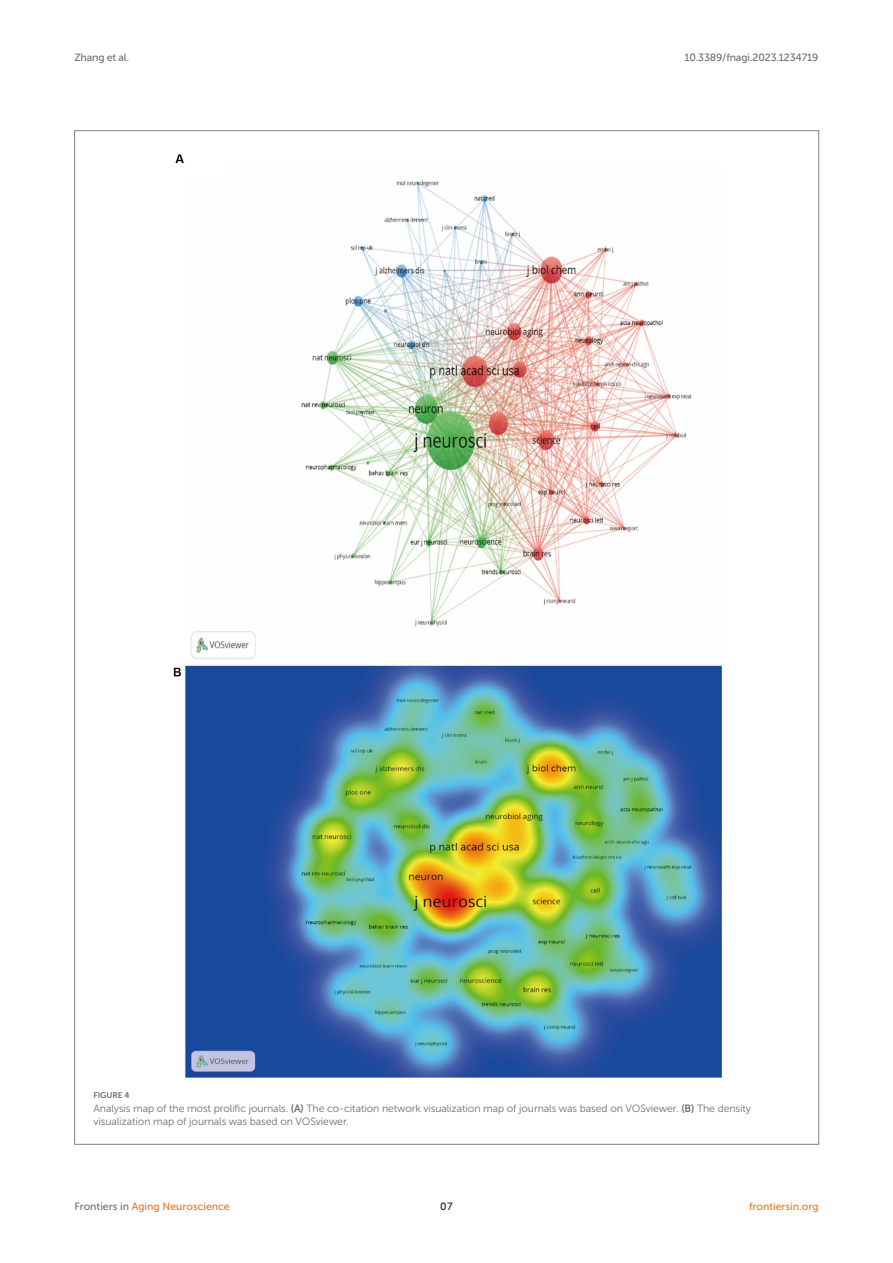
<style>
.page{position:relative;width:893px;height:1263px;background:#fff}
.page>*{position:absolute;margin:0;border:0;box-sizing:border-box;transform-origin:0 0}
.FIG_LEG{font:10.5px/13.5px "Museo Sans 300";letter-spacing:-.01em;color:#706f70}
.t1{font:10.5px "Museo Sans 500";color:#e87626}
.t2{font:10.5px "Museo Sans 500";letter-spacing:-.015em;color:#706f70}
.t3{font:10.5px "Museo Sans 500";color:#1b1c1b}
.FIG_HD{font:8.25px "Museo Sans 700";letter-spacing:-.01em;color:#706f70}
.s1{font-family:"Museo Sans 700"}
.s2{color:#706f70}
</style>
<div class="page">
<img style="left:173px;top:154px;width:549px;height:924px">
<p class="t2" style="left:74px;top:51px;width:56px">Zhang et al.</p>
<p class="t2" style="left:684px;top:51px;width:136px">10.3389/fnagi.2023.1234719</p>
<p class="FIG_HD" style="left:94px;top:1091px;width:37px">FIGURE 4</p>
<p class="FIG_LEG" style="left:94px;top:1101px;width:659px">Analysis map of the most prolific journals. <span class="s1">(A)</span> The co-citation network visualization map of journals was based on VOSviewer. <span class="s1">(B)</span> The density visualization map of journals was based on VOSviewer.</p>
<p class="t1" style="left:74px;top:1200px;width:157px"><span class="s2">Frontiers in</span> Aging Neuroscience</p>
<p class="t3" style="left:440px;top:1200px;width:14px">07</p>
<p class="t1" style="left:749px;top:1200px;width:71px">frontiersin.org</p>
</div>
